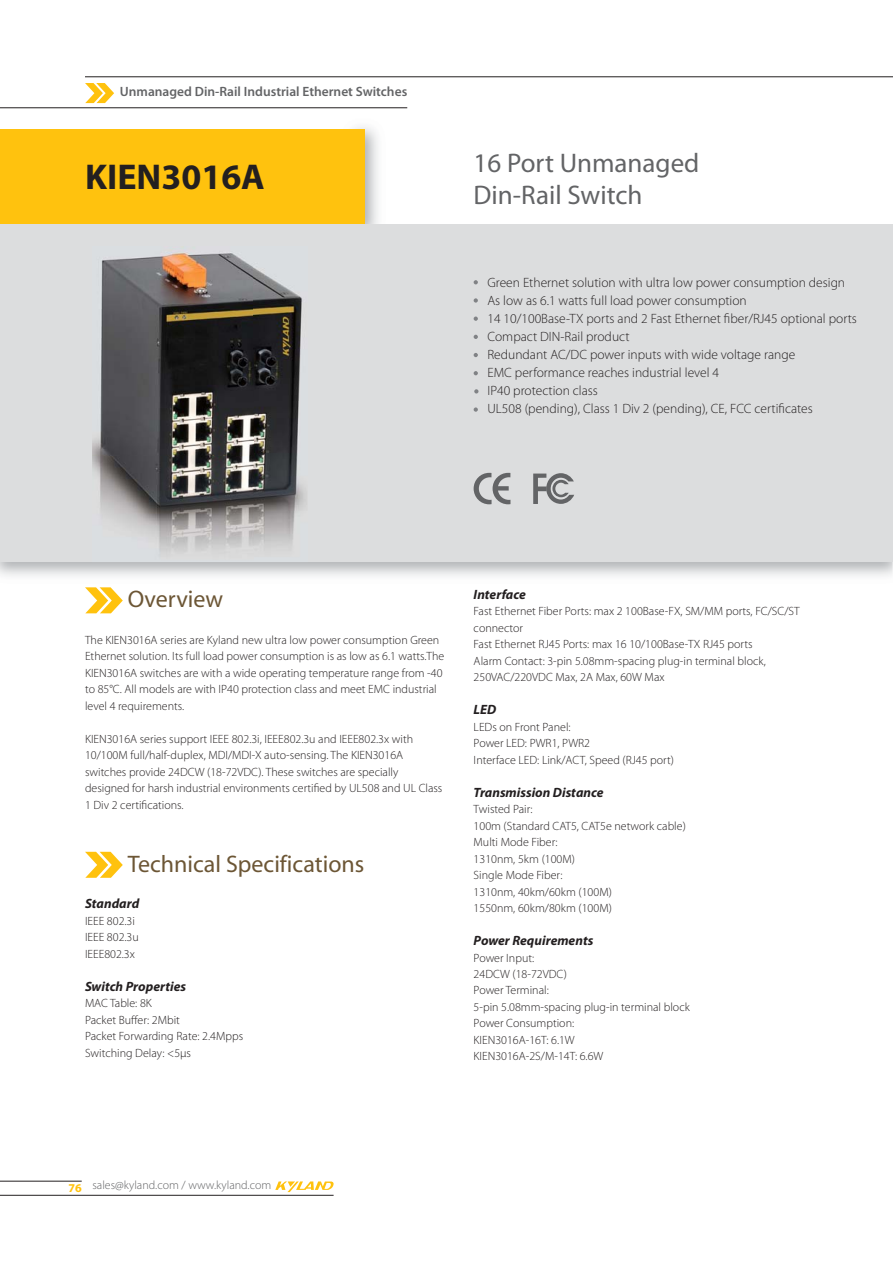
<style>
.page{position:relative;width:893px;height:1263px;background:#fff}
.page>*{position:absolute;margin:0;border:0;box-sizing:border-box;transform-origin:0 0}
.t1{font:700 36px "Myriad";color:#231f20}
.t2{font:27px/31.5px "Myriad Pro";color:#636466}
.t3{font:24px "Myriad";color:#6c5635}
.t4{font:300 13.5px/18px "Myriad Pro";color:#231f20}
.t5{font:italic 700 13.5px "Myriad Pro";color:#231f20}
.t6{font:600 13.5px "Myriad Pro";color:#636466}
.t7{font:300 12px/16.5px "Myriad Pro";color:#231f20}
.t8{font:300 12px "Myriad Pro";color:#636466}
.s1{font-family:"Myriad";font-weight:700;color:#ffc20e}
</style>
<div class="page">
<img style="left:303px;top:107px;width:105px;height:117px">
<div style="left:0;top:129px;width:364px;height:96px;background:#ffc20e"></div>
<hr style="left:0;top:1195px;width:334px;height:1px;background:#231f20">
<svg style="left:275px;top:1181px;width:59px;height:11px"></svg>
<hr style="left:0;top:1181px;width:82px;height:1px;background:#231f20">
<svg style="left:85px;top:83px;width:29px;height:20px"></svg>
<div style="left:0;top:224px;width:893px;height:337px;background:#dcddde"></div>
<hr style="left:85px;top:76px;width:808px;height:1px;background:#231f20">
<hr style="left:0;top:107px;width:407px;height:1px;background:#231f20">
<svg style="left:85px;top:587px;width:38px;height:26px"></svg>
<svg style="left:85px;top:852px;width:38px;height:26px"></svg>
<svg style="left:474px;top:280px;width:4px;height:4px"></svg>
<svg style="left:474px;top:317px;width:4px;height:4px"></svg>
<svg style="left:474px;top:353px;width:4px;height:4px"></svg>
<svg style="left:474px;top:371px;width:4px;height:4px"></svg>
<svg style="left:474px;top:389px;width:4px;height:5px"></svg>
<svg style="left:474px;top:407px;width:4px;height:5px"></svg>
<svg style="left:474px;top:335px;width:4px;height:4px"></svg>
<svg style="left:474px;top:298px;width:4px;height:5px"></svg>
<img style="left:92px;top:252px;width:215px;height:310px">
<svg style="left:474px;top:473px;width:36px;height:31px"></svg>
<svg style="left:533px;top:473px;width:41px;height:31px"></svg>
<p class="t6" style="left:120px;top:86px;width:289px">Unmanaged Din-Rail Industrial Ethernet Switches</p>
<h1 class="t1" style="left:85px;top:163px;width:181px">KIEN3016A</h1>
<h2 class="t2" style="left:474px;top:149px;width:227px">16 Port Unmanaged<br>Din-Rail Switch</h2>
<p class="t4" style="left:487px;top:274px;width:371px">Green Ethernet solution with ultra low power consumption design As low as 6.1 watts full load power consumption<br>14 10/100Base-TX ports and 2 Fast Ethernet fiber/RJ45 optional ports Compact DIN-Rail product<br>Redundant AC/DC power inputs with wide voltage range<br>EMC performance reaches industrial level 4<br>IP40 protection class<br>UL508 (pending), Class 1 Div 2 (pending), CE, FCC certificates</p>
<h3 class="t3" style="left:128px;top:590px;width:97px">Overview</h3>
<p class="t7" style="left:85px;top:632px;width:361px">The KIEN3016A series are Kyland new ultra low power consumption Green Ethernet solution. Its full load power consumption is as low as 6.1 watts.The KIEN3016A switches are with a wide operating temperature range from -40 to 85°C. All models are with IP40 protection class and meet EMC industrial level 4 requirements.</p>
<p class="t7" style="left:85px;top:731px;width:359px">KIEN3016A series support IEEE 802.3i, IEEE802.3u and IEEE802.3x with 10/100M full/half-duplex, MDI/MDI-X auto-sensing. The KIEN3016A switches provide 24DCW (18-72VDC). These switches are specially designed for harsh industrial environments certified by UL508 and UL Class 1 Div 2 certifications.</p>
<h3 class="t3" style="left:128px;top:855px;width:238px">Technical Specifications</h3>
<p class="t5" style="left:85px;top:896px;width:56px">Standard</p>
<p class="t7" style="left:85px;top:913px;width:55px">IEEE 802.3i<br>IEEE 802.3u<br>IEEE802.3x</p>
<p class="t5" style="left:85px;top:978px;width:103px">Switch Properties</p>
<p class="t7" style="left:85px;top:996px;width:160px">MAC Table: 8K<br>Packet Buffer: 2Mbit<br>Packet Forwarding Rate: 2.4Mpps<br>Switching Delay: &lt;5μs</p>
<p class="t5" style="left:474px;top:586px;width:54px">Interface</p>
<p class="t7" style="left:474px;top:604px;width:328px">Fast Ethernet Fiber Ports: max 2 100Base-FX, SM/MM ports, FC/SC/ST connector<br>Fast Ethernet RJ45 Ports: max 16 10/100Base-TX RJ45 ports<br>Alarm Contact: 3-pin 5.08mm-spacing plug-in terminal block, 250VAC/220VDC Max, 2A Max, 60W Max</p>
<p class="t5" style="left:474px;top:702px;width:24px">LED</p>
<p class="t7" style="left:474px;top:719px;width:202px">LEDs on Front Panel:<br>Power LED: PWR1, PWR2<br>Interface LED: Link/ACT, Speed (RJ45 port)</p>
<p class="t5" style="left:474px;top:784px;width:131px">Transmission Distance</p>
<p class="t7" style="left:474px;top:802px;width:214px">Twisted Pair:<br>100m (Standard CAT5, CAT5e network cable)<br>Multi Mode Fiber:<br>1310nm, 5km (100M)<br>Single Mode Fiber:<br>1310nm, 40km/60km (100M)<br>1550nm, 60km/80km (100M)</p>
<p class="t5" style="left:474px;top:932px;width:121px">Power Requirements</p>
<p class="t7" style="left:474px;top:950px;width:218px">Power Input:<br>24DCW (18-72VDC)<br>Power Terminal:<br>5-pin 5.08mm-spacing plug-in terminal block<br>Power Consumption:<br>KIEN3016A-16T: 6.1W<br>KIEN3016A-2S/M-14T: 6.6W</p>
<p class="t8" style="left:68px;top:1181px;width:204px"><span class="s1">76</span> sales@kyland.com / www.kyland.com</p>
</div>
